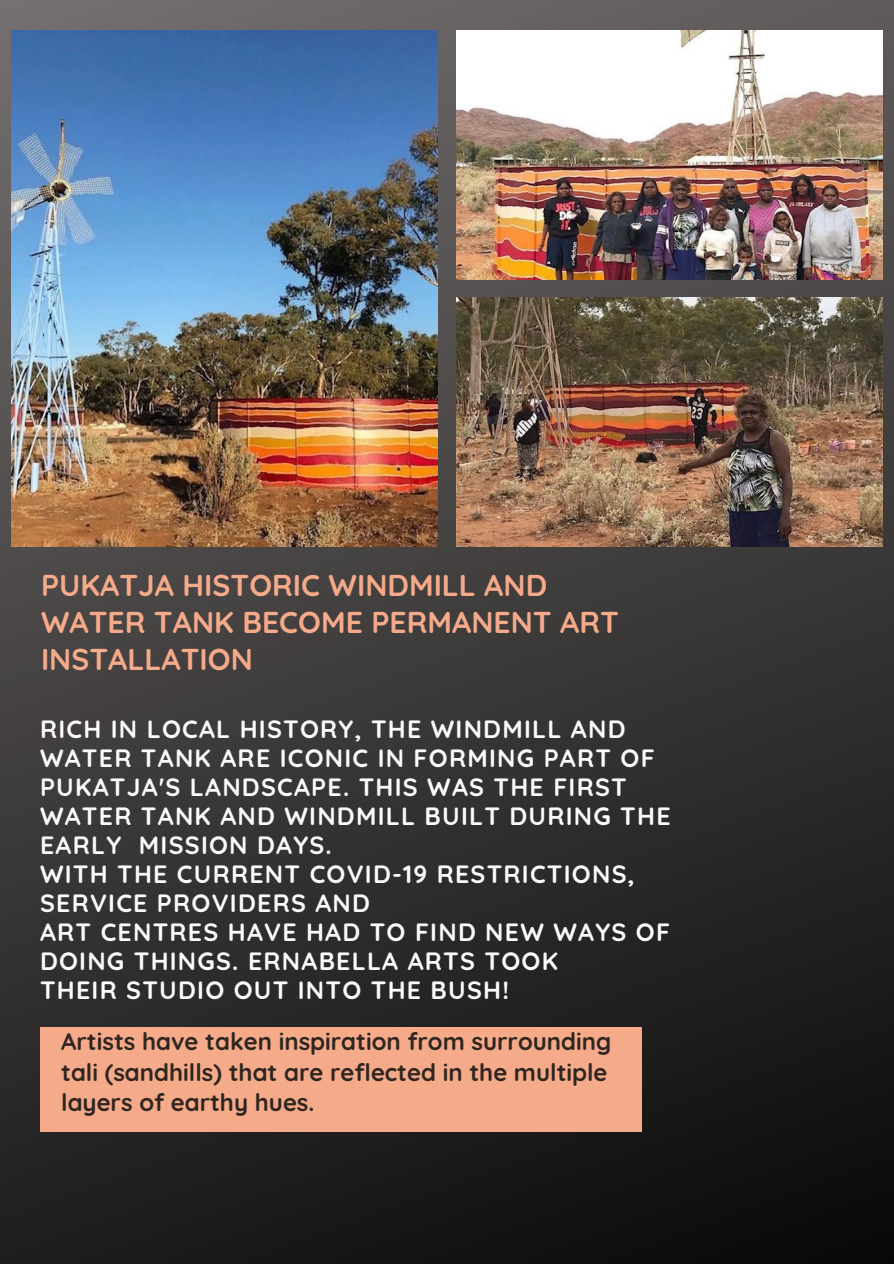
<style>
.page{position:relative;width:894px;height:1264px;background:#fff}
.page>*{position:absolute;margin:0;border:0;box-sizing:border-box;transform-origin:0 0}
.t1{font:700 30px/37px "Quicksand";color:#f5aa8a}
.t2{font:700 24.9px/29px "Quicksand";letter-spacing:.05em;color:#fcfbfa}
.t3{font:700 24px/30.6px "Quicksand";color:#2f2620}
</style>
<div class="page">
<img style="left:0;top:0;width:893px;height:1263px">
<div style="left:40px;top:1027px;width:601px;height:104px;background:#f5aa8a"></div>
<img style="left:12px;top:30px;width:425px;height:516px">
<img style="left:456px;top:30px;width:426px;height:249px">
<img style="left:456px;top:297px;width:426px;height:249px">
<p class="t1" style="left:41px;top:566px;width:579px">PUKATJA HISTORIC WINDMILL AND<br>WATER TANK BECOME PERMANENT ART<br>INSTALLATION</p>
<p class="t2" style="left:40px;top:714px;width:632px">RICH IN LOCAL HISTORY, THE WINDMILL AND WATER TANK ARE ICONIC IN FORMING PART OF PUKATJA'S LANDSCAPE. THIS WAS THE FIRST WATER TANK AND WINDMILL BUILT DURING THE EARLY MISSION DAYS.<br>WITH THE CURRENT COVID-19 RESTRICTIONS, SERVICE PROVIDERS AND<br>ART CENTRES HAVE HAD TO FIND NEW WAYS OF DOING THINGS. ERNABELLA ARTS TOOK<br>THEIR STUDIO OUT INTO THE BUSH!</p>
<p class="t3" style="left:61px;top:1025px;width:551px">Artists have taken inspiration from surrounding tali (sandhills) that are reflected in the multiple layers of earthy hues.</p>
</div>
